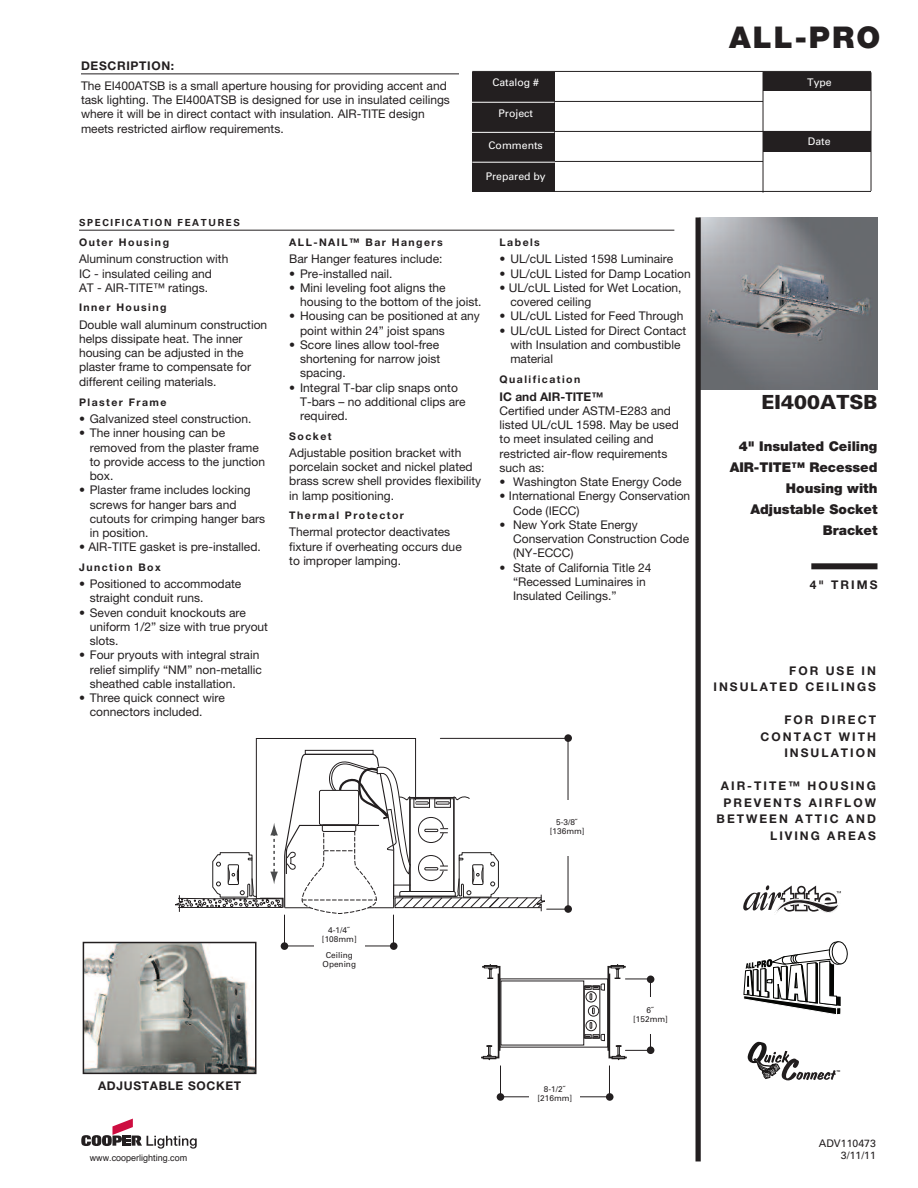
<style>
.page{position:relative;width:918px;height:1188px;background:#fff}
.page>*{position:absolute;margin:0;border:0;box-sizing:border-box;transform-origin:0 0}
.t1{font:900 30px "Helvetica Neue LT Std";letter-spacing:.065em;color:#231f20}
.t2{font:900 19.5px "Univers LT Std";color:#231f20}
.t3{font:900 13.5px/21px "Helvetica Neue LT Std";color:#231f20;text-align:right}
.t4{font:12px/14.2px "Helvetica Neue LT Std";color:#231f20}
.t5{font:700 12px/16.5px "Helvetica Neue LT Std";letter-spacing:.165em;color:#231f20;text-align:right}
.t6{font:700 12px "Helvetica Neue LT Std";letter-spacing:.055em;color:#231f20}
.t7{font:700 12px "Helvetica Neue LT Std";color:#231f20}
.t8{font:700 10.5px "Helvetica Neue LT Std";letter-spacing:.14em;color:#231f20}
.t9{font:10.5px "Univers LT Std";color:#fff}
.t10{font:10.5px "Univers LT Std";color:#231f20}
.t11{font:700 9.75px "Univers LT Std";letter-spacing:.165em;color:#231f20}
.t12{font:9px "Helvetica";color:#231f20}
.t13{font:8.25px/9px "Univers LT Std";color:#231f20;text-align:center}
.t14{font:700 3.9px "Helvetica Neue LT Std";color:#191717}
</style>
<div class="page">
<hr style="left:472px;top:71px;width:399px;height:1px;background:#231f20">
<hr style="left:472px;top:101px;width:291px;height:1px;background:#231f20">
<hr style="left:472px;top:131px;width:399px;height:1px;background:#231f20">
<hr style="left:472px;top:161px;width:291px;height:1px;background:#231f20">
<hr style="left:472px;top:191px;width:399px;height:1px;background:#231f20">
<div style="left:472px;top:72px;width:83px;height:120px;background:#231f20"></div>
<div style="left:764px;top:72px;width:107px;height:19px;background:#231f20"></div>
<div style="left:763px;top:131px;width:108px;height:21px;background:#231f20"></div>
<hr style="left:763px;top:72px;width:1px;height:121px;background:#231f20">
<hr style="left:871px;top:72px;width:1px;height:119px;background:#231f20">
<hr style="left:472px;top:102px;width:82px;height:1px;background:#fff">
<hr style="left:472px;top:132px;width:82px;height:1px;background:#fff">
<hr style="left:472px;top:162px;width:83px;height:1px;background:#fff">
<hr style="left:79px;top:230px;width:595px;height:1px;background:#231f20">
<img style="left:701px;top:218px;width:177px;height:172px">
<hr style="left:81px;top:74px;width:378px;height:1px;background:#231f20">
<div style="left:696px;top:217px;width:5px;height:944px;background:#231f20"></div>
<div style="left:811px;top:563px;width:67px;height:6px;background:#231f20"></div>
<svg style="left:81px;top:1119px;width:116px;height:30px"></svg>
<hr style="left:568px;top:740px;width:1px;height:169px;background:#231f20">
<hr style="left:284px;top:915px;width:1px;height:32px;background:#231f20">
<hr style="left:286px;top:946px;width:108px;height:1px;background:#231f20">
<hr style="left:393px;top:915px;width:1px;height:32px;background:#231f20">
<div style="left:281px;top:942px;width:7px;height:8px;background:#231f20;border-radius:50%"></div>
<div style="left:390px;top:942px;width:8px;height:8px;background:#231f20;border-radius:50%"></div>
<hr style="left:500px;top:1066px;width:1px;height:32px;background:#231f20">
<hr style="left:502px;top:1097px;width:108px;height:1px;background:#231f20">
<hr style="left:609px;top:1066px;width:1px;height:32px;background:#231f20">
<div style="left:497px;top:1093px;width:7px;height:8px;background:#231f20;border-radius:50%"></div>
<div style="left:606px;top:1093px;width:8px;height:8px;background:#231f20;border-radius:50%"></div>
<div style="left:564px;top:905px;width:8px;height:8px;background:#231f20;border-radius:50%"></div>
<div style="left:564px;top:734px;width:8px;height:8px;background:#231f20;border-radius:50%"></div>
<div style="left:647px;top:1046px;width:7px;height:8px;background:#231f20;border-radius:50%"></div>
<div style="left:647px;top:976px;width:7px;height:7px;background:#231f20;border-radius:50%"></div>
<div style="left:584px;top:986px;width:16px;height:52px;border:1px solid #231f20"></div>
<svg style="left:481px;top:964px;width:19px;height:97px"></svg>
<svg style="left:585px;top:964px;width:66px;height:97px"></svg>
<svg style="left:175px;top:738px;width:393px;height:176px"></svg>
<div style="left:314px;top:925px;width:51px;height:52px;background:#fff"></div>
<div style="left:542px;top:800px;width:50px;height:56px;background:#fff"></div>
<div style="left:625px;top:997px;width:51px;height:36px;background:#fff"></div>
<div style="left:530px;top:1076px;width:50px;height:36px;background:#fff"></div>
<img style="left:86px;top:945px;width:167px;height:126px">
<div style="left:83px;top:942px;width:173px;height:132px;border:2px solid #231f20"></div>
<svg style="left:743px;top:941px;width:105px;height:74px"></svg>
<svg style="left:748px;top:1042px;width:88px;height:38px"></svg>
<svg style="left:743px;top:885px;width:98px;height:28px"></svg>
<p class="t6" style="left:81px;top:61px;width:95px">DESCRIPTION:</p>
<p class="t4" style="left:81px;top:80px;width:370px">The EI400ATSB is a small aperture housing for providing accent and task lighting. The EI400ATSB is designed for use in insulated ceilings where it will be in direct contact with insulation. AIR-TITE design meets restricted airflow requirements.</p>
<p class="t11" style="left:79px;top:219px;width:162px">SPECIFICATION FEATURES</p>
<p class="t9" style="left:492px;top:78px;width:48px">Catalog #</p>
<p class="t9" style="left:499px;top:110px;width:36px">Project</p>
<p class="t9" style="left:489px;top:141px;width:56px">Comments</p>
<p class="t9" style="left:486px;top:173px;width:62px">Prepared by</p>
<p class="t8" style="left:79px;top:239px;width:92px">Outer Housing</p>
<p class="t4" style="left:79px;top:253px;width:151px">Aluminum construction with<br>IC - insulated ceiling and<br>AT - AIR-TITE™ ratings.</p>
<p class="t8" style="left:79px;top:304px;width:89px">Inner Housing</p>
<p class="t4" style="left:79px;top:318px;width:190px">Double wall aluminum construction helps dissipate heat. The inner housing can be adjusted in the plaster frame to compensate for different ceiling materials.</p>
<p class="t8" style="left:79px;top:398px;width:89px">Plaster Frame</p>
<p class="t4" style="left:79px;top:413px;width:174px">• Galvanized steel construction.</p>
<p class="t4" style="left:90px;top:427px;width:177px;text-indent:-11px">• The inner housing can be removed from the plaster frame to provide access to the junction box.</p>
<p class="t4" style="left:90px;top:484px;width:177px;text-indent:-11px">• Plaster frame includes locking screws for hanger bars and cutouts for crimping hanger bars in position.</p>
<p class="t4" style="left:79px;top:541px;width:183px">• AIR-TITE gasket is pre-installed.</p>
<p class="t8" style="left:79px;top:563px;width:83px">Junction Box</p>
<p class="t4" style="left:90px;top:578px;width:153px;text-indent:-11px">• Positioned to accommodate straight conduit runs.</p>
<p class="t4" style="left:90px;top:606px;width:180px;text-indent:-11px">• Seven conduit knockouts are uniform 1/2” size with true pryout slots.</p>
<p class="t4" style="left:90px;top:649px;width:174px;text-indent:-11px">• Four pryouts with integral strain relief simplify “NM” non-metallic sheathed cable installation.</p>
<p class="t4" style="left:90px;top:692px;width:137px;text-indent:-11px">• Three quick connect wire connectors included.</p>
<p class="t8" style="left:289px;top:239px;width:155px">ALL-NAIL™ Bar Hangers</p>
<p class="t4" style="left:289px;top:253px;width:155px">Bar Hanger features include:</p>
<p class="t4" style="left:289px;top:267px;width:105px">• Pre-installed nail.</p>
<p class="t4" style="left:300px;top:282px;width:183px;text-indent:-11px">• Mini leveling foot aligns the housing to the bottom of the joist.</p>
<p class="t4" style="left:300px;top:310px;width:181px;text-indent:-11px">• Housing can be positioned at any point within 24” joist spans</p>
<p class="t4" style="left:300px;top:339px;width:142px;text-align:justify;text-indent:-11px">• Score lines allow tool-free shortening for narrow joist spacing.</p>
<p class="t4" style="left:300px;top:381px;width:167px;text-indent:-11px">• Integral T-bar clip snaps onto<br>T-bars – no additional clips are required.</p>
<p class="t8" style="left:289px;top:432px;width:44px">Socket</p>
<p class="t4" style="left:289px;top:447px;width:193px">Adjustable position bracket with porcelain socket and nickel plated brass screw shell provides flexibility in lamp positioning.</p>
<p class="t8" style="left:289px;top:512px;width:116px">Thermal Protector</p>
<p class="t4" style="left:289px;top:526px;width:174px">Thermal protector deactivates fixture if overheating occurs due to improper lamping.</p>
<p class="t8" style="left:500px;top:239px;width:42px">Labels</p>
<p class="t4" style="left:500px;top:253px;width:175px">• UL/cUL Listed 1598 Luminaire</p>
<p class="t4" style="left:500px;top:267px;width:193px">• UL/cUL Listed for Damp Location</p>
<p class="t4" style="left:510px;top:282px;width:173px;text-indent:-11px">• UL/cUL Listed for Wet Location, covered ceiling</p>
<p class="t4" style="left:500px;top:310px;width:185px">• UL/cUL Listed for Feed Through</p>
<p class="t4" style="left:510px;top:324px;width:178px;text-indent:-11px">• UL/cUL Listed for Direct Contact with Insulation and combustible material</p>
<p class="t8" style="left:500px;top:376px;width:82px">Qualification</p>
<p class="t7" style="left:500px;top:392px;width:105px">IC and AIR-TITE™</p>
<p class="t4" style="left:500px;top:405px;width:181px">Certified under ASTM-E283 and listed UL/cUL 1598. May be used to meet insulated ceiling and restricted air-flow requirements such as:</p>
<p class="t4" style="left:500px;top:476px;width:183px">• Washington State Energy Code</p>
<p class="t4" style="left:513px;top:490px;width:179px;text-indent:-14px">• International Energy Conservation<br>Code (IECC)</p>
<p class="t4" style="left:513px;top:519px;width:178px;text-indent:-14px">• New York State Energy<br>Conservation Construction Code (NY-ECCC)</p>
<p class="t4" style="left:513px;top:561px;width:140px;text-indent:-14px">• State of California Title 24 “Recessed Luminaires in<br>Insulated Ceilings.”</p>
<p class="t13" style="left:550px;top:818px;width:36px">5-3/8˝ [136mm]</p>
<h1 class="t1" style="left:729px;top:27px;width:152px">ALL-PRO</h1>
<p class="t9" style="left:807px;top:78px;width:26px">Type</p>
<p class="t9" style="left:808px;top:137px;width:24px">Date</p>
<h2 class="t2" style="left:762px;top:395px;width:117px">EI400ATSB</h2>
<p class="t3" style="left:730px;top:437px;width:149px">4" Insulated Ceiling<br>AIR-TITE™ Recessed<br>Housing with<br>Adjustable Socket<br>Bracket</p>
<p class="t5" style="left:810px;top:577px;width:69px">4" TRIMS</p>
<p class="t5" style="left:714px;top:663px;width:164px">FOR USE IN<br>INSULATED CEILINGS</p>
<p class="t5" style="left:761px;top:713px;width:117px">FOR DIRECT<br>CONTACT WITH<br>INSULATION</p>
<p class="t5" style="left:717px;top:779px;width:161px">AIR-TITE™ HOUSING<br>PREVENTS AIRFLOW<br>BETWEEN ATTIC AND<br>LIVING AREAS</p>
<p class="t6" style="left:98px;top:1082px;width:145px">ADJUSTABLE SOCKET</p>
<p class="t13" style="left:322px;top:926px;width:36px">4-1/4˝ [108mm]</p>
<p class="t13" style="left:323px;top:951px;width:35px">Ceiling<br>Opening</p>
<p class="t13" style="left:538px;top:1085px;width:36px">8-1/2˝ [216mm]</p>
<p class="t13" style="left:633px;top:1006px;width:36px">6˝ [152mm]</p>
<p class="t14" style="left:836px;top:1070px;width:5px">™</p>
<p class="t10" style="left:819px;top:1139px;width:59px">ADV110473</p>
<p class="t12" style="left:90px;top:1154px;width:99px">www.cooperlighting.com</p>
<p class="t10" style="left:841px;top:1152px;width:37px">3/11/11</p>
</div>
